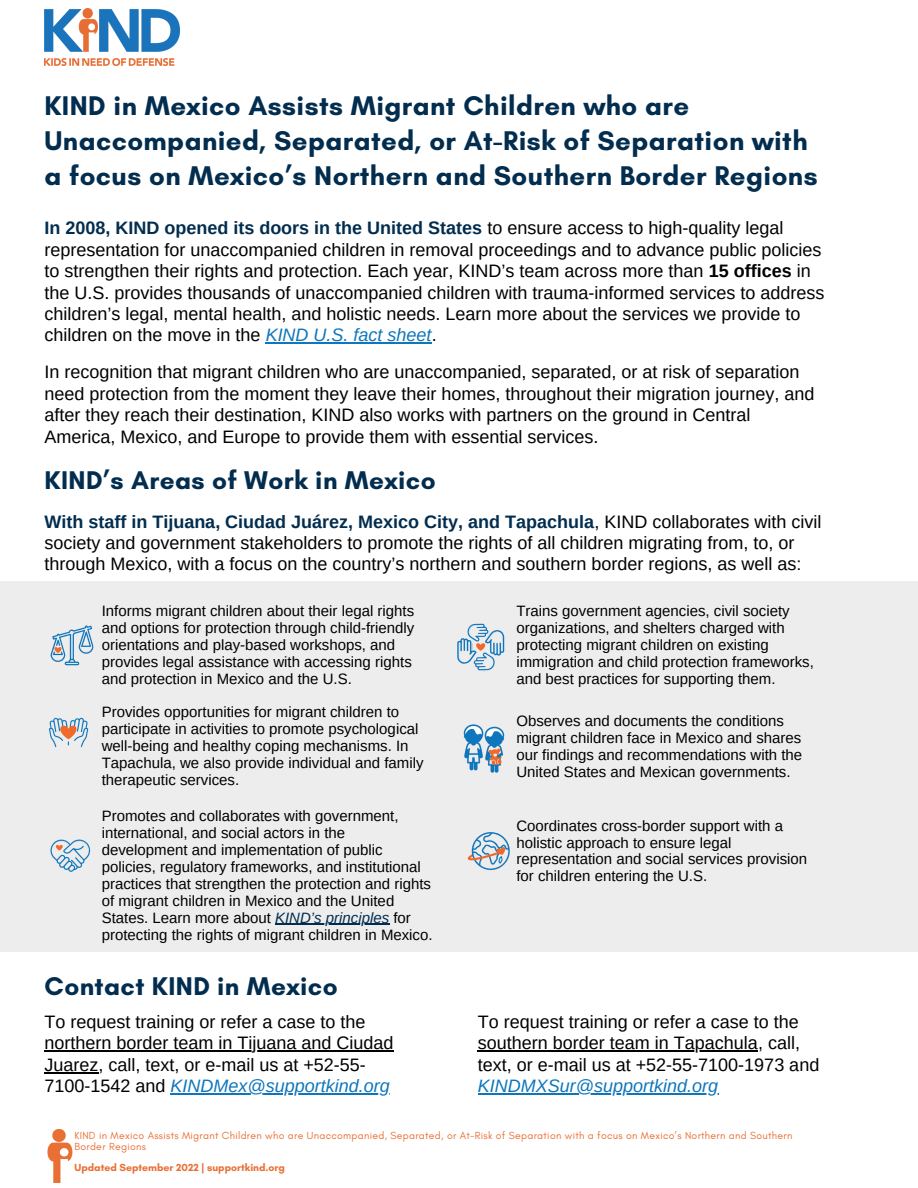
<style>
.page{position:relative;width:918px;height:1188px;background:#fff}
.page>*{position:absolute;margin:0;border:0;box-sizing:border-box;transform-origin:0 0}
.t1{font:700 27.6px/34.8px "Glacial Indifference";letter-spacing:.015em;color:#022d4f}
.t2{font:700 26.1px "Glacial Indifference";letter-spacing:.015em;color:#022d4f}
.t3{font:18px/21.3px "Arimo";color:#000}
.t4{font:italic 18px "Arimo";color:#0e76bc}
.t5{font:15px/16.8px "Arimo";color:#000}
.t6{font:10.5px/11.4px "Glacial Indifference";letter-spacing:.025em;color:#e96f35}
.t7{font:700 10.5px "Glacial Indifference";color:#e96f35}
.s1{font-weight:700;color:#022d4f}
.s2{font-weight:700}
.s3{font-style:italic;color:#0e76bc}
.s4{font-style:italic;color:#022d4f}
</style>
<div class="page">
<img style="left:45px;top:9px;width:135px;height:56px">
<div style="left:0;top:581px;width:918px;height:371px;background:#ededed"></div>
<img style="left:47px;top:1129px;width:26px;height:54px">
<img style="left:50px;top:625px;width:44px;height:41px">
<img style="left:49px;top:717px;width:40px;height:31px">
<img style="left:457px;top:623px;width:48px;height:49px">
<img style="left:467px;top:832px;width:43px;height:38px">
<img style="left:50px;top:839px;width:41px;height:33px">
<img style="left:463px;top:724px;width:42px;height:49px">
<hr style="left:275px;top:924px;width:114px;height:1px;background:#022d4f">
<hr style="left:266px;top:342px;width:166px;height:2px;background:#0e76bc">
<hr style="left:45px;top:1051px;width:349px;height:1px;background:#000">
<hr style="left:45px;top:1072px;width:54px;height:1px;background:#000">
<hr style="left:171px;top:1093px;width:219px;height:1px;background:#0e76bc">
<hr style="left:478px;top:1051px;width:280px;height:1px;background:#000">
<hr style="left:478px;top:1093px;width:240px;height:1px;background:#0e76bc">
<h1 class="t1" style="left:45px;top:88px;width:775px">KIND in Mexico Assists Migrant Children who are<br>Unaccompanied, Separated, or At-Risk of Separation with a focus on Mexico’s Northern and Southern Border Regions</h1>
<p class="t3" style="left:45px;top:218px;width:781px"><span class="s1">In 2008, KIND opened its doors in the United States</span> to ensure access to high-quality legal representation for unaccompanied children in removal proceedings and to advance public policies to strengthen their rights and protection. Each year, KIND’s team across more than <span class="s2">15 offices</span> in the U.S. provides thousands of unaccompanied children with trauma-informed services to address children’s legal, mental health, and holistic needs. Learn more about the services we provide to children on the move in the <span class="s3">KIND U.S. fact sheet</span>.</p>
<p class="t3" style="left:45px;top:362px;width:771px">In recognition that migrant children who are unaccompanied, separated, or at risk of separation need protection from the moment they leave their homes, throughout their migration journey, and after they reach their destination, KIND also works with partners on the ground in Central America, Mexico, and Europe to provide them with essential services.</p>
<h2 class="t2" style="left:45px;top:464px;width:393px">KIND’s Areas of Work in Mexico</h2>
<p class="t3" style="left:45px;top:511px;width:778px"><span class="s1">With staff in Tijuana, Ciudad Juárez, Mexico City, and Tapachula</span>, KIND collaborates with civil society and government stakeholders to promote the rights of all children migrating from, to, or through Mexico, with a focus on the country’s northern and southern border regions, as well as:</p>
<p class="t5" style="left:102px;top:603px;width:314px">Informs migrant children about their legal rights and options for protection through child-friendly orientations and play-based workshops, and provides legal assistance with accessing rights and protection in Mexico and the U.S.</p>
<p class="t5" style="left:102px;top:704px;width:323px">Provides opportunities for migrant children to participate in activities to promote psychological well-being and healthy coping mechanisms. In Tapachula, we also provide individual and family therapeutic services.</p>
<p class="t5" style="left:102px;top:808px;width:332px">Promotes and collaborates with government, international, and social actors in the development and implementation of public policies, regulatory frameworks, and institutional practices that strengthen the protection and rights of migrant children in Mexico and the United States. Learn more about <span class="s4">KIND’s principles</span> for protecting the rights of migrant children in Mexico.</p>
<p class="t5" style="left:516px;top:603px;width:299px">Trains government agencies, civil society organizations, and shelters charged with protecting migrant children on existing immigration and child protection frameworks, and best practices for supporting them.</p>
<p class="t5" style="left:516px;top:712px;width:287px">Observes and documents the conditions migrant children face in Mexico and shares our findings and recommendations with the United States and Mexican governments.</p>
<p class="t5" style="left:516px;top:817px;width:292px">Coordinates cross-border support with a holistic approach to ensure legal representation and social services provision for children entering the U.S.</p>
<h2 class="t2" style="left:45px;top:970px;width:295px">Contact KIND in Mexico</h2>
<p class="t3" style="left:45px;top:1011px;width:351px">To request training or refer a case to the northern border team in Tijuana and Ciudad Juarez, call, text, or e-mail us at +52-55- 7100-1542 and <span class="s3">KINDMex@supportkind.org</span></p>
<p class="t6" style="left:75px;top:1129px;width:719px">KIND in Mexico Assists Migrant Children who are Unaccompanied, Separated, or At-Risk of Separation with a focus on Mexico’s Northern and Southern<br>Border Regions</p>
<p class="t7" style="left:75px;top:1161px;width:212px">Updated September 2022 | supportkind.org</p>
<p class="t3" style="left:478px;top:1011px;width:343px">To request training or refer a case to the southern border team in Tapachula, call, text, or e-mail us at +52-55-7100-1973 and</p>
<p class="t4" style="left:478px;top:1076px;width:242px">KINDMXSur@supportkind.org</p>
</div>
